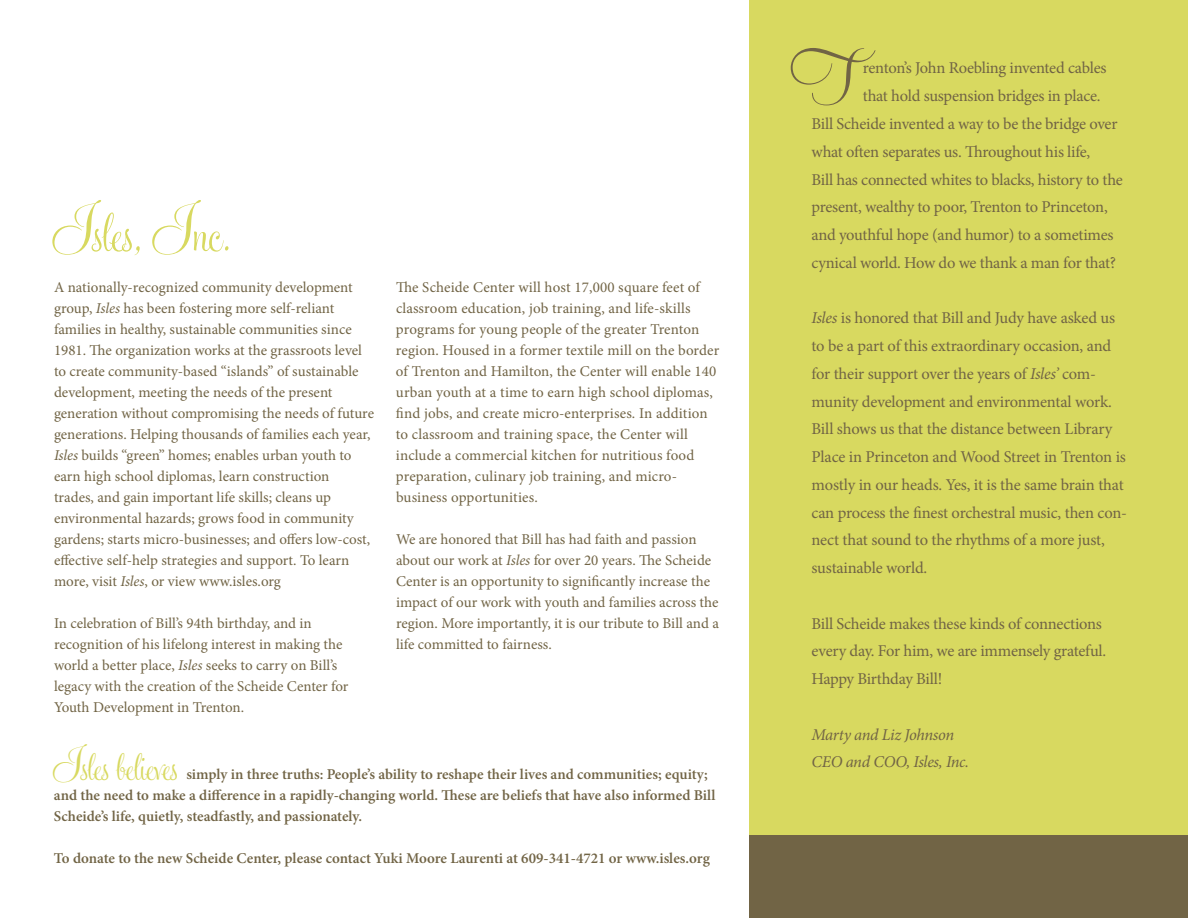
<style>
.page{position:relative;width:1188px;height:918px;background:#fff}
.page>*{position:absolute;margin:0;border:0;box-sizing:border-box;transform-origin:0 0}
.t1{font:60px "Feel Script";color:#d8d960}
.t2{font:60px "Feel Script";color:#716445}
.t3{font:42px "Feel Script";color:#d8d960}
.t4{font:16.5px/27.8px "Minion Pro";letter-spacing:-.015em;color:#716445}
.t5{font:italic 16.5px "Minion Pro";letter-spacing:-.02em;color:#716445}
.t6{font:15px/21px "Minion Pro";color:#716445}
.t7{font:600 15px/21px "Minion Pro";color:#716445}
.s1{font-style:italic}
</style>
<div class="page">
<div style="left:749px;top:0;width:439px;height:840px;background:#d8d960"></div>
<div style="left:749px;top:835px;width:439px;height:83px;background:#716445"></div>
<h1 class="t2" style="left:807px;top:40px;width:86px">T</h1>
<p class="t4" style="left:863px;top:54px;width:245px">renton’s John Roebling invented cables</p>
<p class="t4" style="left:863px;top:82px;width:239px">that hold suspension bridges in place.</p>
<p class="t4" style="left:812px;top:110px;width:307px">Bill Scheide invented a way to be the bridge over</p>
<p class="t4" style="left:812px;top:138px;width:280px">what often separates us. Throughout his life,</p>
<p class="t4" style="left:812px;top:165px;width:313px">Bill has connected whites to blacks, history to the</p>
<p class="t4" style="left:812px;top:193px;width:298px">present, wealthy to poor, Trenton to Princeton,</p>
<p class="t4" style="left:812px;top:221px;width:304px">and youthful hope (and humor) to a sometimes</p>
<p class="t4" style="left:812px;top:249px;width:306px">cynical world. How do we thank a man for that?</p>
<p class="t4" style="left:812px;top:304px;width:317px"><span class="s1">Isles</span> is honored that Bill and Judy have asked us to be a part of this extraordinary occasion, and for their support over the years of <span class="s1">Isles’</span> com&shy;munity development and environmental work.<br>Bill shows us that the distance between Library Place in Princeton and Wood Street in Trenton is mostly in our heads. Yes, it is the same brain that can process the finest orchestral music, then con&shy;nect that sound to the rhythms of a more just, sustainable world.</p>
<h1 class="t1" style="left:54px;top:194px;width:181px">Isles, Inc.</h1>
<p class="t6" style="left:396px;top:276px;width:325px">The Scheide Center will host 17,000 square feet of classroom education, job training, and life-skills programs for young people of the greater Trenton region. Housed in a former textile mill on the border of Trenton and Hamilton, the Center will enable 140 urban youth at a time to earn high school diplomas, find jobs, and create micro-enterprises. In addition to classroom and training space, the Center will include a commercial kitchen for nutritious food preparation, culinary job training, and micro&shy;business opportunities.</p>
<p class="t6" style="left:396px;top:528px;width:324px">We are honored that Bill has had faith and passion about our work at <span class="s1">Isles</span> for over 20 years. The Scheide Center is an opportunity to significantly increase the impact of our work with youth and families across the region. More importantly, it is our tribute to Bill and a life committed to fairness.</p>
<p class="t6" style="left:54px;top:276px;width:322px">A nationally-recognized community development group, <span class="s1">Isles</span> has been fostering more self-reliant families in healthy, sustainable communities since 1981. The organization works at the grassroots level to create community-based “islands” of sustainable development, meeting the needs of the present generation without compromising the needs of future generations. Helping thousands of families each year, <span class="s1">Isles</span> builds “green” homes; enables urban youth to earn high school diplomas, learn construction<br>trades, and gain important life skills; cleans up environmental hazards; grows food in community gardens; starts micro-businesses; and offers low-cost, effective self-help strategies and support. To learn more, visit <span class="s1">Isles</span>, or view www.isles.org</p>
<p class="t6" style="left:54px;top:612px;width:296px">In celebration of Bill’s 94th birthday, and in recognition of his lifelong interest in making the world a better place, <span class="s1">Isles</span> seeks to carry on Bill’s legacy with the creation of the Scheide Center for Youth Development in Trenton.</p>
<p class="t4" style="left:812px;top:609px;width:296px">Bill Scheide makes these kinds of connections every day. For him, we are immensely grateful.<br>Happy Birthday Bill!</p>
<p class="t5" style="left:812px;top:723px;width:144px">Marty and Liz Johnson</p>
<h2 class="t3" style="left:54px;top:740px;width:126px">Isles believes</h2>
<p class="t5" style="left:812px;top:751px;width:159px">CEO and COO, Isles, Inc.</p>
<p class="t7" style="left:54px;top:763px;width:663px;text-indent:132px">simply in three truths: People’s ability to reshape their lives and communities; equity; and the need to make a difference in a rapidly-changing world. These are beliefs that have also informed Bill<br>Scheide’s life, quietly, steadfastly, and passionately.</p>
<p class="t7" style="left:54px;top:847px;width:657px">To donate to the new Scheide Center, please contact Yuki Moore Laurenti at 609-341-4721 or www.isles.org</p>
</div>
